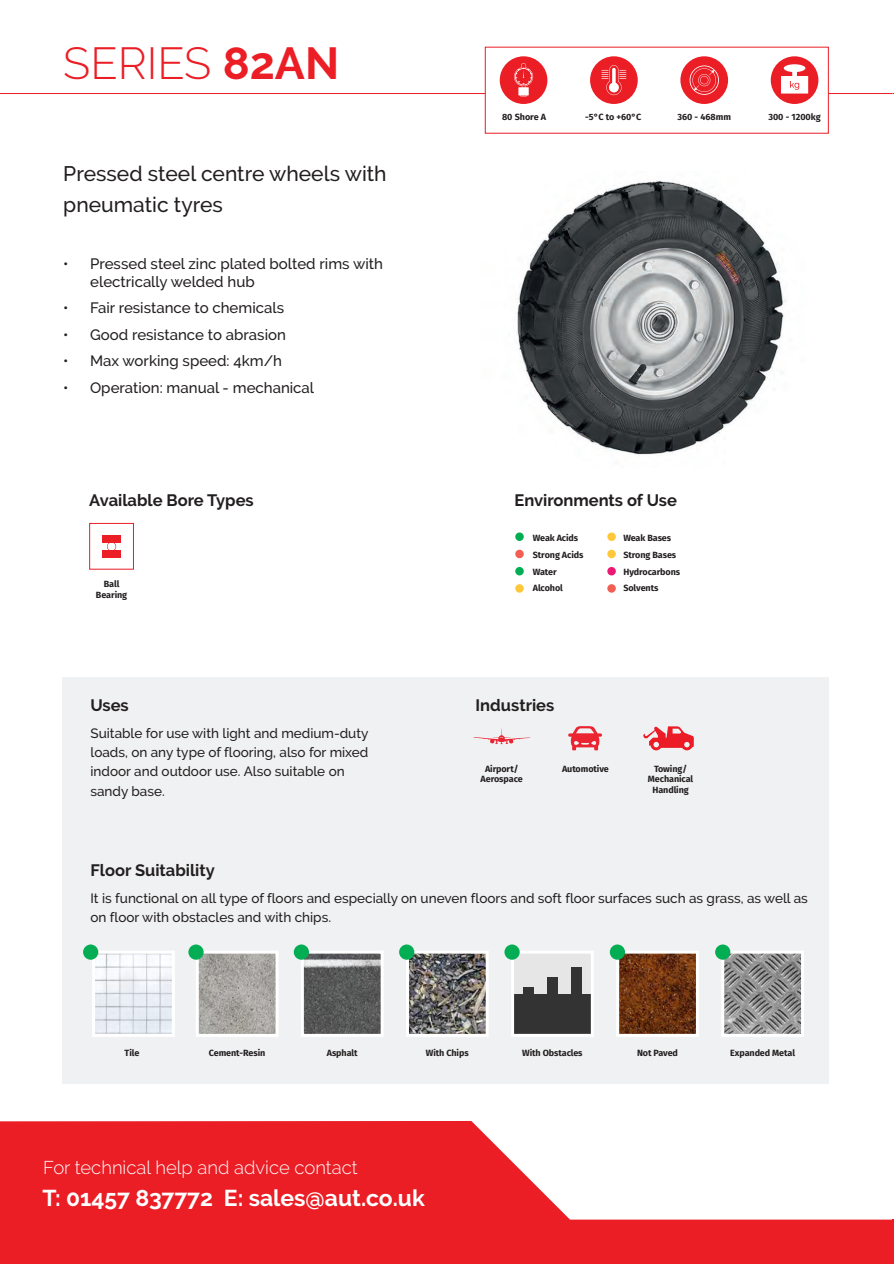
<style>
.page{position:relative;width:894px;height:1264px;background:#fff}
.page>*{position:absolute;margin:0;border:0;box-sizing:border-box;transform-origin:0 0}
.t1{font:300 44.7px "Raleway";color:#eb1d25}
.t2{font:700 22.8px "Raleway";color:#fff}
.t3{font:500 21px/31.2px "Raleway";color:#231f20}
.t4{font:300 18.45px "Raleway";color:#fff}
.t5{font:700 16.5px "Raleway";color:#231f20}
.t6{font:500 15px/18px "Raleway";color:#231f20}
.t7{font:500 13.5px/19.2px "Raleway";color:#231f20}
.t8{font:700 9px/10.8px "Fira Sans";letter-spacing:-.01em;color:#231f20;text-align:center}
.s1{font-weight:700}
</style>
<div class="page">
<hr style="left:0;top:93px;width:892px;height:1px;background:#eb1d25">
<svg style="left:0;top:1121px;width:892px;height:143px;fill:#eb1d25"></svg>
<hr style="left:892px;top:1219px;width:1px;height:45px;background:#eb1d25">
<div style="left:485px;top:47px;width:343px;height:87px;background:#fff"></div>
<div style="left:499px;top:56px;width:48px;height:48px;background:#eb1d25;border-radius:50%"></div>
<svg style="left:514px;top:64px;width:19px;height:33px"></svg>
<div style="left:590px;top:56px;width:47px;height:48px;background:#eb1d25;border-radius:50%"></div>
<svg style="left:601px;top:65px;width:25px;height:30px"></svg>
<div style="left:680px;top:56px;width:48px;height:48px;background:#eb1d25;border-radius:50%"></div>
<svg style="left:689px;top:65px;width:30px;height:30px"></svg>
<div style="left:770px;top:56px;width:48px;height:48px;background:#eb1d25;border-radius:50%"></div>
<svg style="left:781px;top:64px;width:27px;height:30px"></svg>
<div style="left:63px;top:677px;width:765px;height:406px;background:#f0f1f2"></div>
<img style="left:517px;top:180px;width:270px;height:275px">
<div style="left:726px;top:426px;width:127px;height:72px;background:#fff"></div>
<div style="left:102px;top:535px;width:19px;height:7px;background:#eb1d25"></div>
<div style="left:102px;top:550px;width:19px;height:8px;background:#eb1d25"></div>
<svg style="left:107px;top:542px;width:9px;height:8px"></svg>
<div style="left:89px;top:523px;width:45px;height:46px;border:1px solid #eb1d25"></div>
<svg style="left:473px;top:728px;width:57px;height:16px"></svg>
<svg style="left:568px;top:726px;width:34px;height:24px"></svg>
<svg style="left:643px;top:726px;width:50px;height:24px"></svg>
<img style="left:96px;top:954px;width:75px;height:79px">
<div style="left:92px;top:950px;width:83px;height:87px;border:3px solid #fff"></div>
<div style="left:515px;top:532px;width:8px;height:9px;background:#03ad53;border-radius:50%"></div>
<div style="left:515px;top:550px;width:8px;height:8px;background:#f15e52;border-radius:50%"></div>
<div style="left:515px;top:567px;width:8px;height:8px;background:#03ad53;border-radius:50%"></div>
<div style="left:515px;top:584px;width:8px;height:9px;background:#fec83a;border-radius:50%"></div>
<div style="left:607px;top:532px;width:8px;height:9px;background:#fec83a;border-radius:50%"></div>
<div style="left:607px;top:550px;width:8px;height:8px;background:#fec83a;border-radius:50%"></div>
<div style="left:607px;top:567px;width:8px;height:8px;background:#eb1973;border-radius:50%"></div>
<div style="left:607px;top:584px;width:8px;height:9px;background:#f15e52;border-radius:50%"></div>
<img style="left:200px;top:954px;width:74px;height:79px">
<div style="left:196px;top:950px;width:82px;height:87px;border:3px solid #fff"></div>
<img style="left:305px;top:954px;width:74px;height:79px">
<div style="left:301px;top:950px;width:82px;height:87px;border:3px solid #fff"></div>
<img style="left:410px;top:954px;width:74px;height:79px">
<div style="left:406px;top:950px;width:82px;height:87px;border:3px solid #fff"></div>
<div style="left:512px;top:952px;width:80px;height:83px;background:#e6e6e6"></div>
<div style="left:512px;top:993px;width:80px;height:42px;background:#333"></div>
<div style="left:523px;top:987px;width:10px;height:9px;background:#333"></div>
<div style="left:547px;top:977px;width:10px;height:20px;background:#333"></div>
<div style="left:570px;top:966px;width:11px;height:31px;background:#333"></div>
<div style="left:511px;top:950px;width:82px;height:87px;border:3px solid #fff"></div>
<img style="left:725px;top:954px;width:75px;height:79px">
<div style="left:721px;top:950px;width:83px;height:87px;border:3px solid #fff"></div>
<div style="left:188px;top:944px;width:16px;height:15px;background:#03ad53;border-radius:50%"></div>
<div style="left:83px;top:944px;width:15px;height:15px;background:#03ad53;border-radius:50%"></div>
<div style="left:294px;top:944px;width:15px;height:15px;background:#03ad53;border-radius:50%"></div>
<div style="left:399px;top:944px;width:15px;height:15px;background:#03ad53;border-radius:50%"></div>
<div style="left:504px;top:944px;width:15px;height:15px;background:#03ad53;border-radius:50%"></div>
<div style="left:715px;top:944px;width:15px;height:15px;background:#03ad53;border-radius:50%"></div>
<img style="left:620px;top:954px;width:75px;height:79px">
<div style="left:616px;top:950px;width:83px;height:87px;border:3px solid #fff"></div>
<div style="left:609px;top:944px;width:16px;height:15px;background:#03ad53;border-radius:50%"></div>
<p class="t1" style="left:63px;top:38px;width:277px">SERIES <span class="s1">82AN</span></p>
<p class="t3" style="left:63px;top:158px;width:325px">Pressed steel centre wheels with pneumatic tyres</p>
<p class="t6" style="left:90px;top:255px;width:294px;text-indent:-27px">• Pressed steel zinc plated bolted rims with electrically welded hub</p>
<p class="t6" style="left:63px;top:299px;width:222px">• Fair resistance to chemicals</p>
<p class="t6" style="left:63px;top:326px;width:224px">• Good resistance to abrasion</p>
<p class="t6" style="left:63px;top:352px;width:220px">• Max working speed: 4km/h</p>
<p class="t6" style="left:63px;top:379px;width:252px">• Operation: manual - mechanical</p>
<p class="t5" style="left:89px;top:491px;width:166px">Available Bore Types</p>
<p class="t8" style="left:96px;top:578px;width:33px">Ball<br>Bearing</p>
<p class="t5" style="left:90px;top:696px;width:40px">Uses</p>
<p class="t7" style="left:90px;top:723px;width:279px">Suitable for use with light and medium-duty loads, on any type of flooring, also for mixed indoor and outdoor use. Also suitable on sandy base.</p>
<p class="t5" style="left:90px;top:860px;width:126px">Floor Suitability</p>
<p class="t8" style="left:502px;top:110px;width:46px">80 Shore A</p>
<p class="t8" style="left:585px;top:110px;width:58px">-5°C to +60°C</p>
<p class="t8" style="left:677px;top:110px;width:55px">360 - 468mm</p>
<p class="t8" style="left:768px;top:110px;width:54px">300 - 1200kg</p>
<p class="t5" style="left:514px;top:491px;width:164px">Environments of Use</p>
<p class="t8" style="left:533px;top:532px;width:47px">Weak Acids</p>
<p class="t8" style="left:533px;top:548px;width:52px">Strong Acids</p>
<p class="t8" style="left:533px;top:565px;width:25px">Water</p>
<p class="t8" style="left:533px;top:582px;width:31px">Alcohol</p>
<p class="t8" style="left:623px;top:532px;width:49px">Weak Bases</p>
<p class="t8" style="left:623px;top:548px;width:54px">Strong Bases</p>
<p class="t8" style="left:623px;top:565px;width:58px">Hydrocarbons</p>
<p class="t8" style="left:623px;top:582px;width:36px">Solvents</p>
<p class="t5" style="left:475px;top:696px;width:80px">Industries</p>
<p class="t8" style="left:480px;top:762px;width:44px">Airport/<br>Aerospace</p>
<p class="t8" style="left:562px;top:762px;width:48px">Automotive</p>
<p class="t8" style="left:648px;top:762px;width:47px">Towing/<br>Mechanical<br>Handling</p>
<p class="t7" style="left:90px;top:888px;width:719px">It is functional on all type of floors and especially on uneven floors and soft floor surfaces such as grass, as well as on floor with obstacles and with chips.</p>
<p class="t8" style="left:125px;top:1046px;width:16px">Tile</p>
<p class="t8" style="left:209px;top:1046px;width:58px">Cement-Resin</p>
<p class="t8" style="left:327px;top:1046px;width:32px">Asphalt</p>
<p class="t8" style="left:426px;top:1046px;width:44px">With Chips</p>
<p class="t8" style="left:522px;top:1046px;width:62px">With Obstacles</p>
<p class="t8" style="left:637px;top:1046px;width:42px">Not Paved</p>
<p class="t8" style="left:730px;top:1046px;width:66px">Expanded Metal</p>
<h3 class="t4" style="left:43px;top:1156px;width:316px">For technical help and advice contact</h3>
<h2 class="t2" style="left:42px;top:1184px;width:384px">T: 01457 837772 E: sales@aut.co.uk</h2>
</div>
